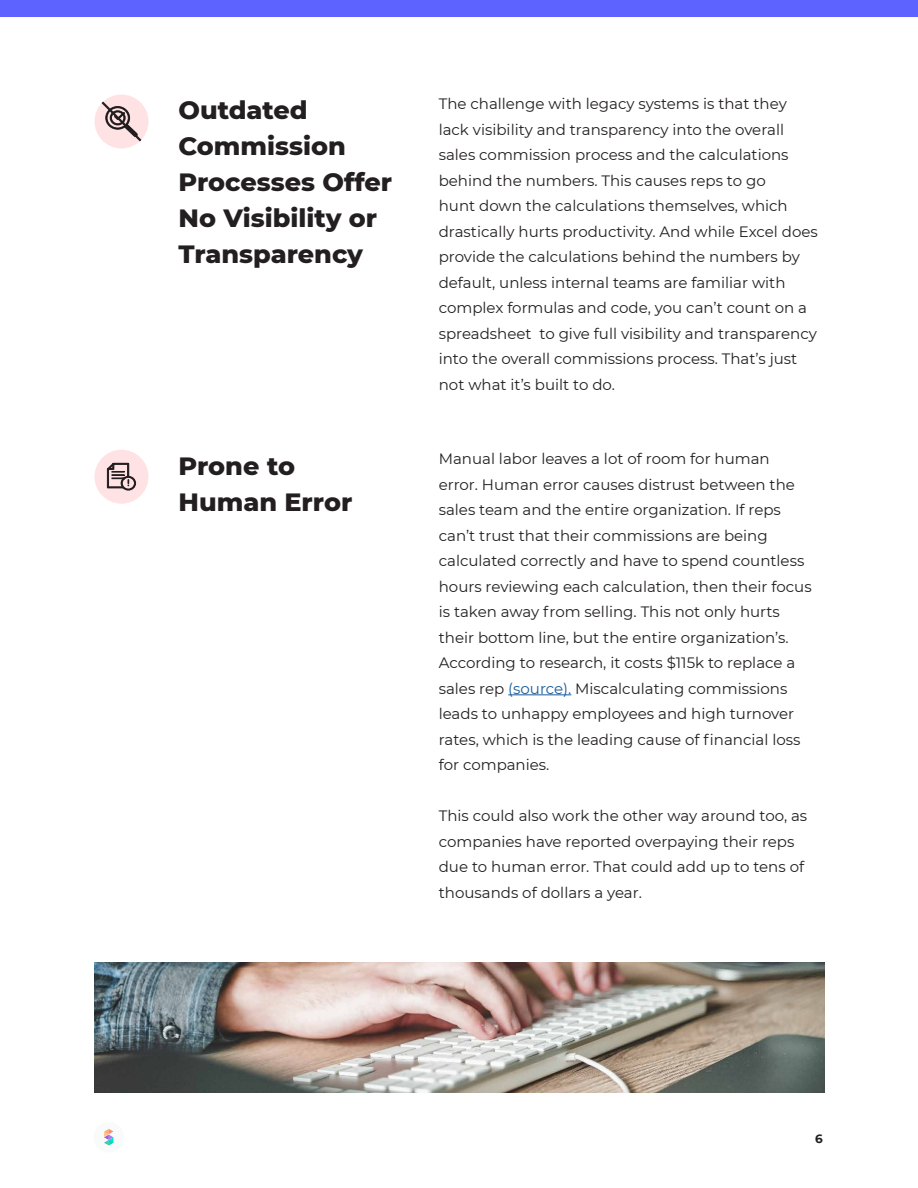
<style>
.page{position:relative;width:918px;height:1188px;background:#fff}
.page>*{position:absolute;margin:0;border:0;box-sizing:border-box;transform-origin:0 0}
.Paragraph_Style_1{font:800 25.5px/36px "Montserrat";color:#231f20}
.body{font:15px/25.5px "Montserrat";color:#231f20}
.t1{font:700 12px "Montserrat";color:#231f20}
.s1{color:#175d9e}
</style>
<div class="page">
<div style="left:94px;top:1122px;width:30px;height:31px;background:#f9fafa;border-radius:50%"></div>
<svg style="left:104px;top:1129px;width:9px;height:16px"></svg>
<hr style="left:508px;top:694px;width:63px;height:1px;background:#175d9e">
<div style="left:0;top:0;width:918px;height:16px;background:#5c63ff"></div>
<div style="left:94px;top:94px;width:54px;height:54px;background:#ffe2e4;border-radius:50%"></div>
<div style="left:94px;top:450px;width:54px;height:54px;background:#ffe2e4;border-radius:50%"></div>
<svg style="left:106px;top:463px;width:30px;height:28px"></svg>
<svg style="left:99px;top:99px;width:45px;height:45px"></svg>
<img style="left:94px;top:963px;width:730px;height:130px">
<p class="Paragraph_Style_1" style="left:178px;top:91px;width:215px">Outdated<br>Commission<br>Processes Offer<br>No Visibility or<br>Transparency</p>
<p class="body" style="left:439px;top:90px;width:381px">The challenge with legacy systems is that they lack visibility and transparency into the overall sales commission process and the calculations behind the numbers. This causes reps to go<br>hunt down the calculations themselves, which drastically hurts productivity. And while Excel does provide the calculations behind the numbers by default, unless internal teams are familiar with complex formulas and code, you can’t count on a spreadsheet to give full visibility and transparency into the overall commissions process. That’s just not what it’s built to do.</p>
<p class="Paragraph_Style_1" style="left:178px;top:447px;width:175px">Prone to<br>Human Error</p>
<p class="body" style="left:439px;top:446px;width:374px">Manual labor leaves a lot of room for human error. Human error causes distrust between the sales team and the entire organization. If reps can’t trust that their commissions are being calculated correctly and have to spend countless hours reviewing each calculation, then their focus is taken away from selling. This not only hurts their bottom line, but the entire organization’s.<br>According to research, it costs $115k to replace a sales rep <span class="s1">(source).</span> Miscalculating commissions leads to unhappy employees and high turnover rates, which is the leading cause of financial loss for companies.</p>
<p class="body" style="left:439px;top:803px;width:370px">This could also work the other way around too, as companies have reported overpaying their reps due to human error. That could add up to tens of thousands of dollars a year.</p>
<p class="t1" style="left:815px;top:1130px;width:9px">6</p>
</div>
